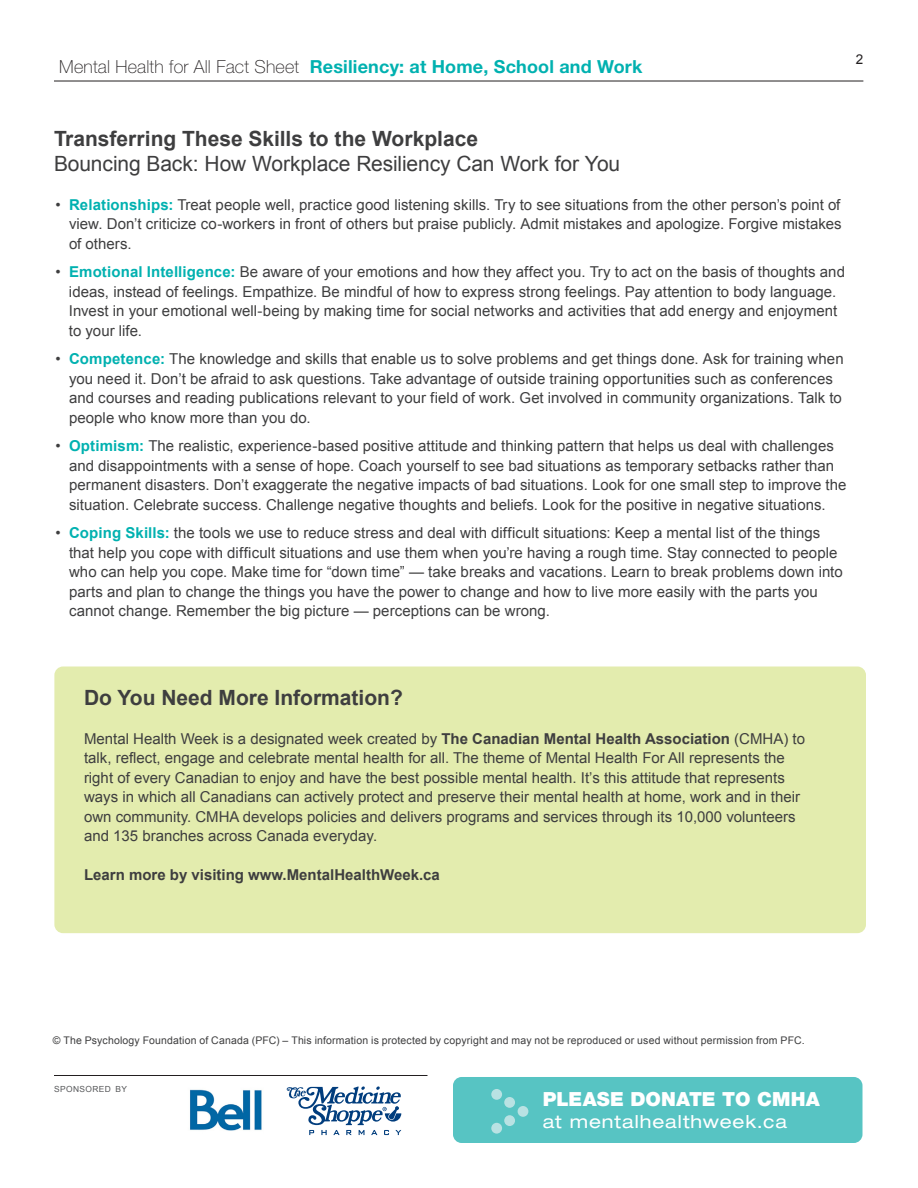
<style>
.page{position:relative;width:918px;height:1188px;background:#fff}
.page>*{position:absolute;margin:0;border:0;box-sizing:border-box;transform-origin:0 0}
.t1{font:700 21px "Arial";color:#3e3e3f}
.t2{font:21px "Arial";letter-spacing:-.005em;color:#3e3e3f}
.t3{font:900 19.5px "Helvetica Neue";letter-spacing:.005em;color:#fff}
.t4{font:700 18px "Helvetica Neue";letter-spacing:.01em;color:#00b1b0}
.t5{font:expanded 18px "Helvetica Neue";letter-spacing:.05em;color:#fff}
.t6{font:15px/19.5px "Arial";color:#3e3e3f}
.t7{font:700 15px "Arial";color:#3e3e3f}
.t8{font:13.5px "Arial";color:#231f20}
.t9{font:10.5px "Arial";letter-spacing:.015em;color:#3e3e3f}
.t10{font:8.4px "Arial";letter-spacing:.05em;color:#57585a}
.s1{font-weight:100;color:#231f20}
.s2{font-weight:700;color:#00b1b0}
.s3{font-weight:700}
</style>
<div class="page">
<div style="left:54px;top:667px;width:812px;height:266px;background:#e3ecae;border-radius:9px"></div>
<hr style="left:54px;top:81px;width:809px;height:1px;background:#231f20">
<hr style="left:54px;top:1075px;width:374px;height:1px;background:#231f20">
<div style="left:453px;top:1077px;width:409px;height:66px;background:#57c4c3;border-radius:9px"></div>
<div style="left:491px;top:1089px;width:11px;height:11px;background:#b9e2e3;border-radius:50%"></div>
<div style="left:504px;top:1097px;width:11px;height:11px;background:#b9e2e3;border-radius:50%"></div>
<div style="left:518px;top:1106px;width:10px;height:11px;background:#b9e2e3;border-radius:50%"></div>
<div style="left:491px;top:1123px;width:11px;height:11px;background:#b9e2e3;border-radius:50%"></div>
<div style="left:504px;top:1115px;width:11px;height:11px;background:#b9e2e3;border-radius:50%"></div>
<img style="left:190px;top:1089px;width:72px;height:42px">
<svg style="left:287px;top:1086px;width:114px;height:49px"></svg>
<p class="t4" style="left:59px;top:56px;width:585px"><span class="s1">Mental Health for All Fact Sheet</span> Resiliency: at Home, School and Work</p>
<p class="t8" style="left:856px;top:50px;width:9px">2</p>
<h1 class="t1" style="left:54px;top:124px;width:426px">Transferring These Skills to the Workplace</h1>
<h1 class="t2" style="left:54px;top:150px;width:568px">Bouncing Back: How Workplace Resiliency Can Work for You</h1>
<p class="t6" style="left:69px;top:195px;width:774px;text-align:justify;text-indent:-14px">• <span class="s2">Relationships:</span> Treat people well, practice good listening skills. Try to see situations from the other person’s point of view. Don’t criticize co-workers in front of others but praise publicly. Admit mistakes and apologize. Forgive mistakes of others.</p>
<p class="t6" style="left:69px;top:263px;width:778px;text-indent:-13px">• <span class="s2">Emotional Intelligence:</span> Be aware of your emotions and how they affect you. Try to act on the basis of thoughts and ideas, instead of feelings. Empathize. Be mindful of how to express strong feelings. Pay attention to body language.<br>Invest in your emotional well-being by making time for social networks and activities that add energy and enjoyment to your life.</p>
<p class="t6" style="left:69px;top:350px;width:776px;text-indent:-14px">• <span class="s2">Competence:</span> The knowledge and skills that enable us to solve problems and get things done. Ask for training when you need it. Don’t be afraid to ask questions. Take advantage of outside training opportunities such as conferences and courses and reading publications relevant to your field of work. Get involved in community organizations. Talk to people who know more than you do.</p>
<p class="t6" style="left:69px;top:437px;width:779px;text-indent:-13px">• <span class="s2">Optimism:</span> The realistic, experience-based positive attitude and thinking pattern that helps us deal with challenges and disappointments with a sense of hope. Coach yourself to see bad situations as temporary setbacks rather than permanent disasters. Don’t exaggerate the negative impacts of bad situations. Look for one small step to improve the situation. Celebrate success. Challenge negative thoughts and beliefs. Look for the positive in negative situations.</p>
<p class="t6" style="left:69px;top:524px;width:775px;text-indent:-14px">• <span class="s2">Coping Skills:</span> the tools we use to reduce stress and deal with difficult situations: Keep a mental list of the things that help you cope with difficult situations and use them when you’re having a rough time. Stay connected to people who can help you cope. Make time for “down time” — take breaks and vacations. Learn to break problems down into parts and plan to change the things you have the power to change and how to live more easily with the parts you cannot change. Remember the big picture — perceptions can be wrong.</p>
<h1 class="t1" style="left:84px;top:683px;width:320px">Do You Need More Information?</h1>
<p class="t6" style="left:84px;top:729px;width:723px">Mental Health Week is a designated week created by <span class="s3">The Canadian Mental Health Association</span> (CMHA) to talk, reflect, engage and celebrate mental health for all. The theme of Mental Health For All represents the right of every Canadian to enjoy and have the best possible mental health. It’s this attitude that represents ways in which all Canadians can actively protect and preserve their mental health at home, work and in their own community. CMHA develops policies and delivers programs and services through its 10,000 volunteers and 135 branches across Canada everyday.</p>
<p class="t7" style="left:84px;top:865px;width:357px">Learn more by visiting www.MentalHealthWeek.ca</p>
<p class="t9" style="left:53px;top:1034px;width:753px">© The Psychology Foundation of Canada (PFC) – This information is protected by copyright and may not be reproduced or used without permission from PFC.</p>
<p class="t10" style="left:54px;top:1084px;width:75px">SPONSORED BY</p>
<h2 class="t3" style="left:543px;top:1087px;width:279px">PLEASE DONATE TO CMHA</h2>
<p class="t5" style="left:543px;top:1111px;width:246px">at mentalhealthweek.ca</p>
</div>
